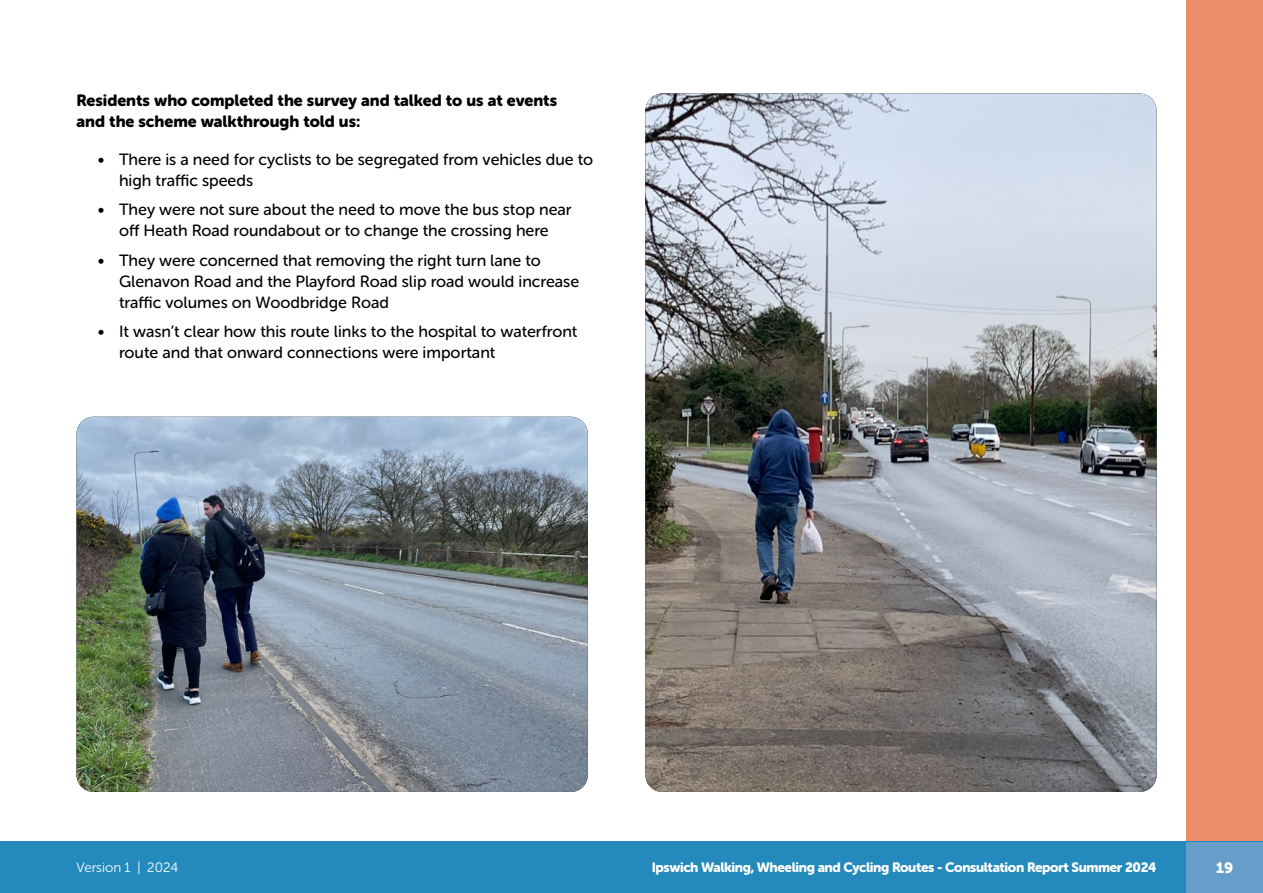
<style>
.page{position:relative;width:1263px;height:893px;background:#fff}
.page>*{position:absolute;margin:0;border:0;box-sizing:border-box;transform-origin:0 0}
.t1{font:16.2px/21px "Museo Sans Rounded 500";color:#000}
._005__General_Text{font:16.2px/21px "Museo Sans Rounded 900";color:#000}
.t2{font:15px "Museo Sans Rounded 900";color:#fff}
.t3{font:13.5px "Museo Sans Rounded 900";letter-spacing:-.025em;color:#fff}
.t4{font:13.5px "Museo Sans Rounded 300";color:#fff}
</style>
<div class="page">
<div style="left:1186px;top:0;width:77px;height:867px;background:#ec8c6a"></div>
<div style="left:0;top:842px;width:1263px;height:51px;background:#2489bc"></div>
<div style="left:1186px;top:842px;width:77px;height:51px;background:#669ec9"></div>
<img style="left:645px;top:94px;width:512px;height:698px">
<img style="left:77px;top:417px;width:511px;height:375px">
<p class="_005__General_Text" style="left:77px;top:90px;width:482px">Residents who completed the survey and talked to us at events and the scheme walkthrough told us:</p>
<p class="t1" style="left:119px;top:149px;width:476px;text-indent:-21px">• There is a need for cyclists to be segregated from vehicles due to high traffic speeds</p>
<p class="t1" style="left:98px;top:199px;width:475px;text-align:center">• They were not sure about the need to move the bus stop near off Heath Road roundabout or to change the crossing here</p>
<p class="t1" style="left:119px;top:250px;width:462px;text-indent:-21px">• They were concerned that removing the right turn lane to<br>Glenavon Road and the Playford Road slip road would increase traffic volumes on Woodbridge Road</p>
<p class="t1" style="left:119px;top:321px;width:460px;text-indent:-21px">• It wasn’t clear how this route links to the hospital to waterfront route and that onward connections were important</p>
<p class="t4" style="left:77px;top:860px;width:103px">Version 1 | 2024</p>
<p class="t3" style="left:652px;top:859px;width:506px">Ipswich Walking, Wheeling and Cycling Routes - Consultation Report Summer 2024</p>
<p class="t2" style="left:1216px;top:859px;width:19px">19</p>
</div>
